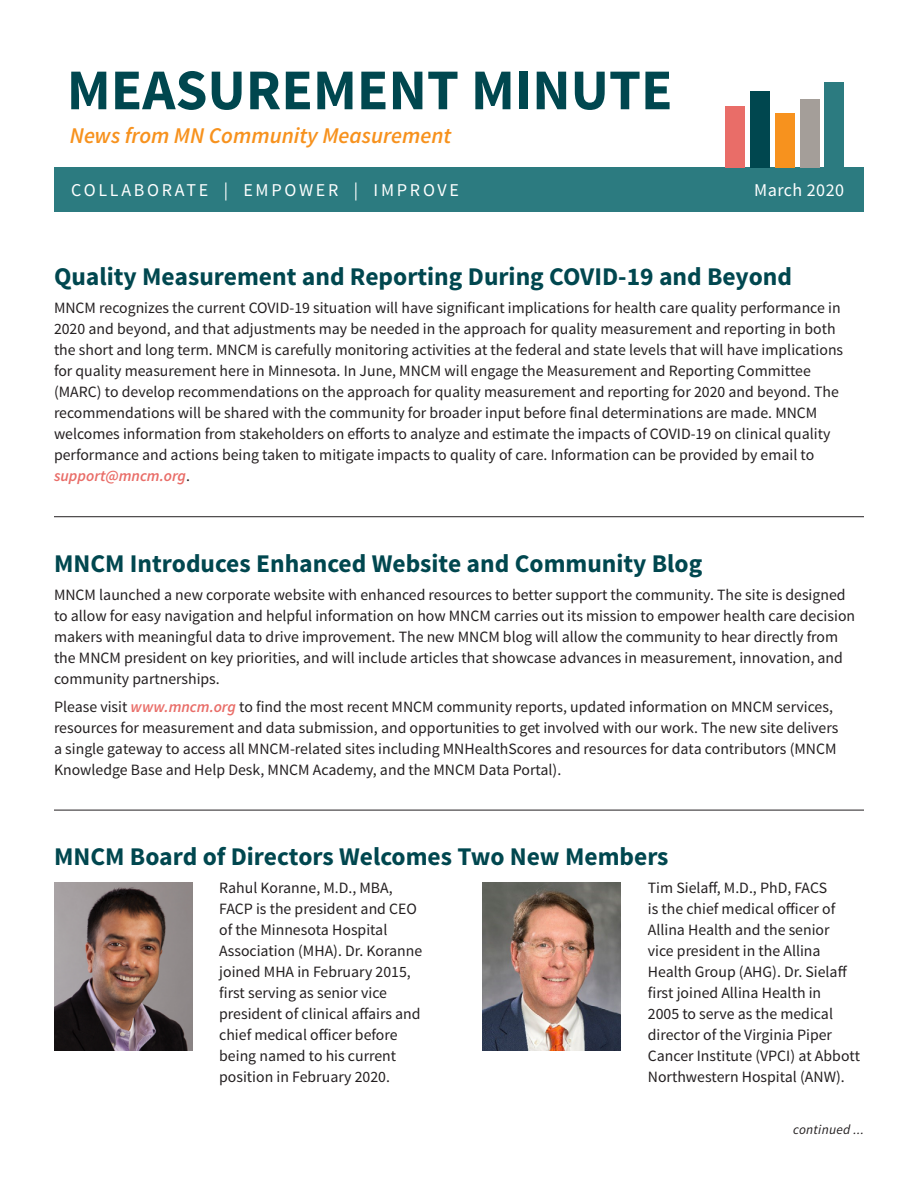
<style>
.page{position:relative;width:918px;height:1188px;background:#fff}
.page>*{position:absolute;margin:0;border:0;box-sizing:border-box;transform-origin:0 0}
.Body{font:700 57.6px "Source Sans Pro";color:#00474f}
.Body-2{font:700 25.5px "Source Sans Pro";color:#00474f}
.Body-3{font:italic 600 22.5px "Source Sans Pro";color:#f7921e}
.Body-4{font:18px "Source Sans Pro";letter-spacing:.15em;color:#fff}
.Body-5{font:18px "Source Sans Pro";letter-spacing:.025em;color:#fff}
.Body-6{font:15.75px/21px "Source Sans Pro";color:#231f20}
.Body-7{font:italic 13.5px "Source Sans Pro";letter-spacing:.02em;color:#231f20}
.s1{font-weight:600;font-style:italic;color:#e96d68}
</style>
<div class="page">
<div style="left:54px;top:168px;width:810px;height:44px;background:#2c7b80"></div>
<div style="left:825px;top:82px;width:19px;height:86px;background:#2c7b80"></div>
<div style="left:725px;top:107px;width:19px;height:61px;background:#e96d68"></div>
<div style="left:800px;top:99px;width:19px;height:69px;background:#a49e99"></div>
<div style="left:750px;top:91px;width:19px;height:77px;background:#00474f"></div>
<div style="left:775px;top:114px;width:19px;height:54px;background:#f7921e"></div>
<hr style="left:54px;top:810px;width:810px;height:1px;background:#231f20">
<hr style="left:54px;top:516px;width:810px;height:1px;background:#231f20">
<img style="left:54px;top:882px;width:138px;height:169px">
<img style="left:483px;top:882px;width:138px;height:169px">
<p class="Body" style="left:67px;top:53px;width:607px">MEASUREMENT MINUTE</p>
<p class="Body-3" style="left:70px;top:121px;width:383px">News from MN Community Measurement</p>
<p class="Body-4" style="left:71px;top:179px;width:389px">COLLABORATE | EMPOWER | IMPROVE</p>
<p class="Body-5" style="left:754px;top:179px;width:91px">March 2020</p>
<p class="Body-2" style="left:54px;top:260px;width:740px">Quality Measurement and Reporting During COVID-19 and Beyond</p>
<p class="Body-6" style="left:54px;top:297px;width:791px">MNCM recognizes the current COVID-19 situation will have significant implications for health care quality performance in 2020 and beyond, and that adjustments may be needed in the approach for quality measurement and reporting in both the short and long term. MNCM is carefully monitoring activities at the federal and state levels that will have implications for quality measurement here in Minnesota. In June, MNCM will engage the Measurement and Reporting Committee (MARC) to develop recommendations on the approach for quality measurement and reporting for 2020 and beyond. The recommendations will be shared with the community for broader input before final determinations are made. MNCM welcomes information from stakeholders on efforts to analyze and estimate the impacts of COVID-19 on clinical quality performance and actions being taken to mitigate impacts to quality of care. Information can be provided by email to <span class="s1">support@mncm.org</span>.</p>
<p class="Body-2" style="left:54px;top:547px;width:650px">MNCM Introduces Enhanced Website and Community Blog</p>
<p class="Body-6" style="left:54px;top:584px;width:803px">MNCM launched a new corporate website with enhanced resources to better support the community. The site is designed to allow for easy navigation and helpful information on how MNCM carries out its mission to empower health care decision makers with meaningful data to drive improvement. The new MNCM blog will allow the community to hear directly from the MNCM president on key priorities, and will include articles that showcase advances in measurement, innovation, and community partnerships.</p>
<p class="Body-6" style="left:54px;top:696px;width:786px">Please visit <span class="s1">www.mncm.org</span> to find the most recent MNCM community reports, updated information on MNCM services, resources for measurement and data submission, and opportunities to get involved with our work. The new site delivers a single gateway to access all MNCM-related sites including MNHealthScores and resources for data contributors (MNCM Knowledge Base and Help Desk, MNCM Academy, and the MNCM Data Portal).</p>
<p class="Body-2" style="left:54px;top:840px;width:616px">MNCM Board of Directors Welcomes Two New Members</p>
<p class="Body-6" style="left:219px;top:877px;width:204px">Rahul Koranne, M.D., MBA,<br>FACP is the president and CEO of the Minnesota Hospital<br>Association (MHA). Dr. Koranne joined MHA in February 2015, first serving as senior vice president of clinical affairs and chief medical officer before being named to his current position in February 2020.</p>
<p class="Body-6" style="left:648px;top:877px;width:214px">Tim Sielaff, M.D., PhD, FACS<br>is the chief medical officer of<br>Allina Health and the senior<br>vice president in the Allina<br>Health Group (AHG). Dr. Sielaff first joined Allina Health in<br>2005 to serve as the medical director of the Virginia Piper<br>Cancer Institute (VPCI) at Abbott<br>Northwestern Hospital (ANW).</p>
<p class="Body-7" style="left:793px;top:1121px;width:72px">continued ...</p>
</div>
